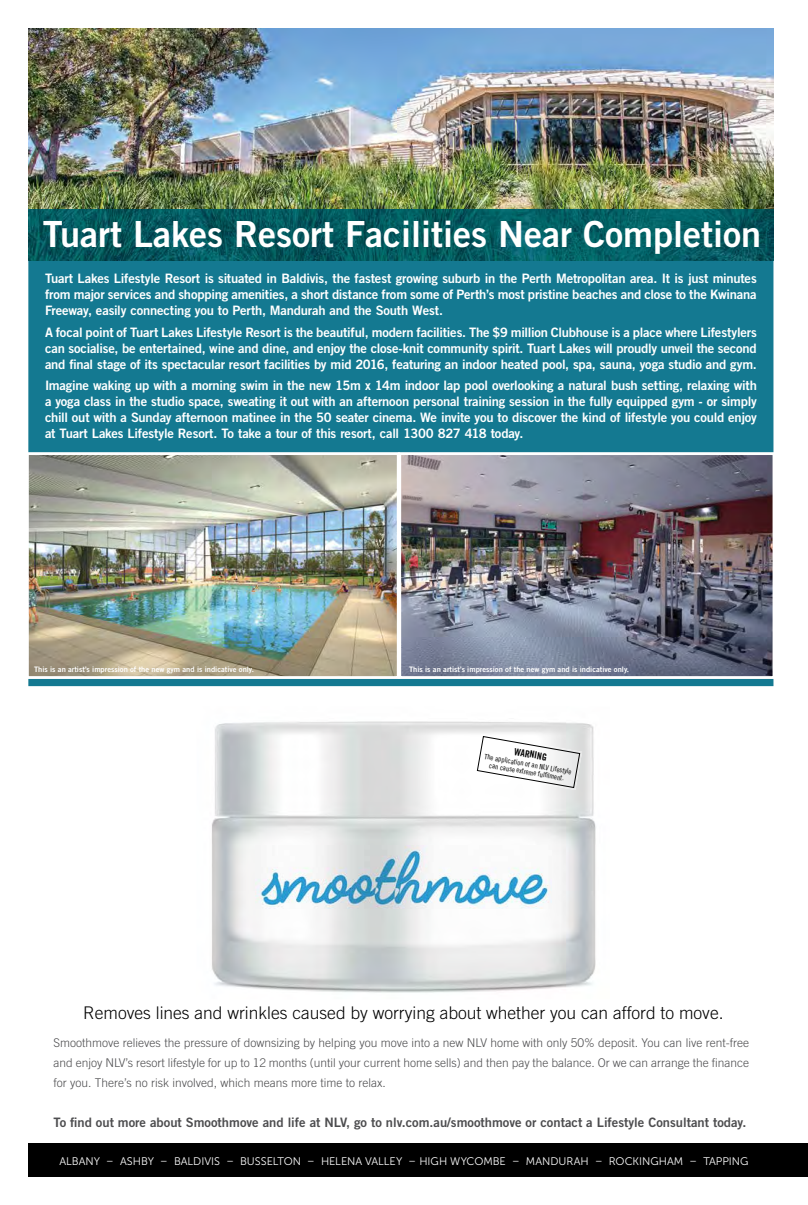
<style>
.page{position:relative;width:808px;height:1205px;background:#fff}
.page>*{position:absolute;margin:0;border:0;box-sizing:border-box;transform-origin:0 0}
.t1{font:36px "Trade Gothic LT Std Bd 2";color:#fff}
.t2{font:300 17.4px "Trade Gothic";color:#000}
.t3{font:13px/16px "Trade Gothic LT Std Bd 2";letter-spacing:-.015em;color:#fff;text-align:justify}
.t4{font:13px "Trade Gothic LT Std Bd 2";color:#4d4d4f}
.t5{font:300 12px/20px "Trade Gothic LT Std";color:#4d4d4f;text-align:justify}
.t6{font:11px "Museo Sans 300";color:#fff}
.t7{font:9.8px "Trade Gothic Bold Cond Twenty";color:#000}
.t8{font:7.5px "Trade Gothic LT Std Bd 2";color:#fff}
.t9{font:7.3px/7.7px "Trade Gothic Cond Eighteen";color:#000;text-align:center}
</style>
<div class="page">
<img style="left:28px;top:28px;width:745px;height:182px">
<svg style="left:28px;top:210px;width:745px;height:476px;background:#107287"></svg>
<img style="left:28px;top:452px;width:370px;height:227px">
<div style="left:28px;top:1143px;width:780px;height:33px;background:#000"></div>
<svg style="left:212px;top:721px;width:384px;height:272px"></svg>
<img style="left:255px;top:845px;width:296px;height:64px">
<img style="left:475px;top:734px;width:107px;height:56px">
<svg style="left:477px;top:736px;width:103px;height:52px"></svg>
<img style="left:402px;top:456px;width:369px;height:219px">
<div style="left:398px;top:452px;width:377px;height:227px;border:3px solid #fff"></div>
<p class="t1" style="left:43px;top:212px;width:720px">Tuart Lakes Resort Facilities Near Completion</p>
<p class="t3" style="left:45px;top:270px;width:713px">Tuart Lakes Lifestyle Resort is situated in Baldivis, the fastest growing suburb in the Perth Metropolitan area. It is just minutes from major services and shopping amenities, a short distance from some of Perth’s most pristine beaches and close to the Kwinana Freeway, easily connecting you to Perth, Mandurah and the South West.</p>
<p class="t3" style="left:45px;top:324px;width:713px">A focal point of Tuart Lakes Lifestyle Resort is the beautiful, modern facilities. The $9 million Clubhouse is a place where Lifestylers can socialise, be entertained, wine and dine, and enjoy the close-knit community spirit. Tuart Lakes will proudly unveil the second and final stage of its spectacular resort facilities by mid 2016, featuring an indoor heated pool, spa, sauna, yoga studio and gym.</p>
<p class="t3" style="left:45px;top:377px;width:713px">Imagine waking up with a morning swim in the new 15m x 14m indoor lap pool overlooking a natural bush setting, relaxing with a yoga class in the studio space, sweating it out with an afternoon personal training session in the fully equipped gym - or simply chill out with a Sunday afternoon matinee in the 50 seater cinema. We invite you to discover the kind of lifestyle you could enjoy at Tuart Lakes Lifestyle Resort. To take a tour of this resort, call 1300 827 418 today.</p>
<p class="t8" style="left:34px;top:665px;width:222px">This is an artist’s impression of the new gym and is indicative only.</p>
<p class="t8" style="left:409px;top:665px;width:222px">This is an artist’s impression of the new gym and is indicative only.</p>
<p class="t7" style="left:516px;top:745px;width:34px;rotate:10deg">WARNING</p>
<p class="t9" style="left:485px;top:752px;width:89px;rotate:10deg">The application of an NLV Lifestyle can cause extreme fulfi lment.</p>
<p class="t2" style="left:83px;top:1002px;width:642px">Removes lines and wrinkles caused by worrying about whether you can afford to move.</p>
<p class="t5" style="left:54px;top:1032px;width:697px">Smoothmove relieves the pressure of downsizing by helping you move into a new NLV home with only 50% deposit. You can live rent-free and enjoy NLV’s resort lifestyle for up to 12 months (until your current home sells) and then pay the balance. Or we can arrange the finance for you. There’s no risk involved, which means more time to relax.</p>
<p class="t4" style="left:54px;top:1114px;width:694px">To find out more about Smoothmove and life at NLV, go to nlv.com.au/smoothmove or contact a Lifestyle Consultant today.</p>
<p class="t6" style="left:59px;top:1155px;width:690px">ALBANY – ASHBY – BALDIVIS – BUSSELTON – HELENA VALLEY – HIGH WYCOMBE – MANDURAH – ROCKINGHAM – TAPPING</p>
</div>
